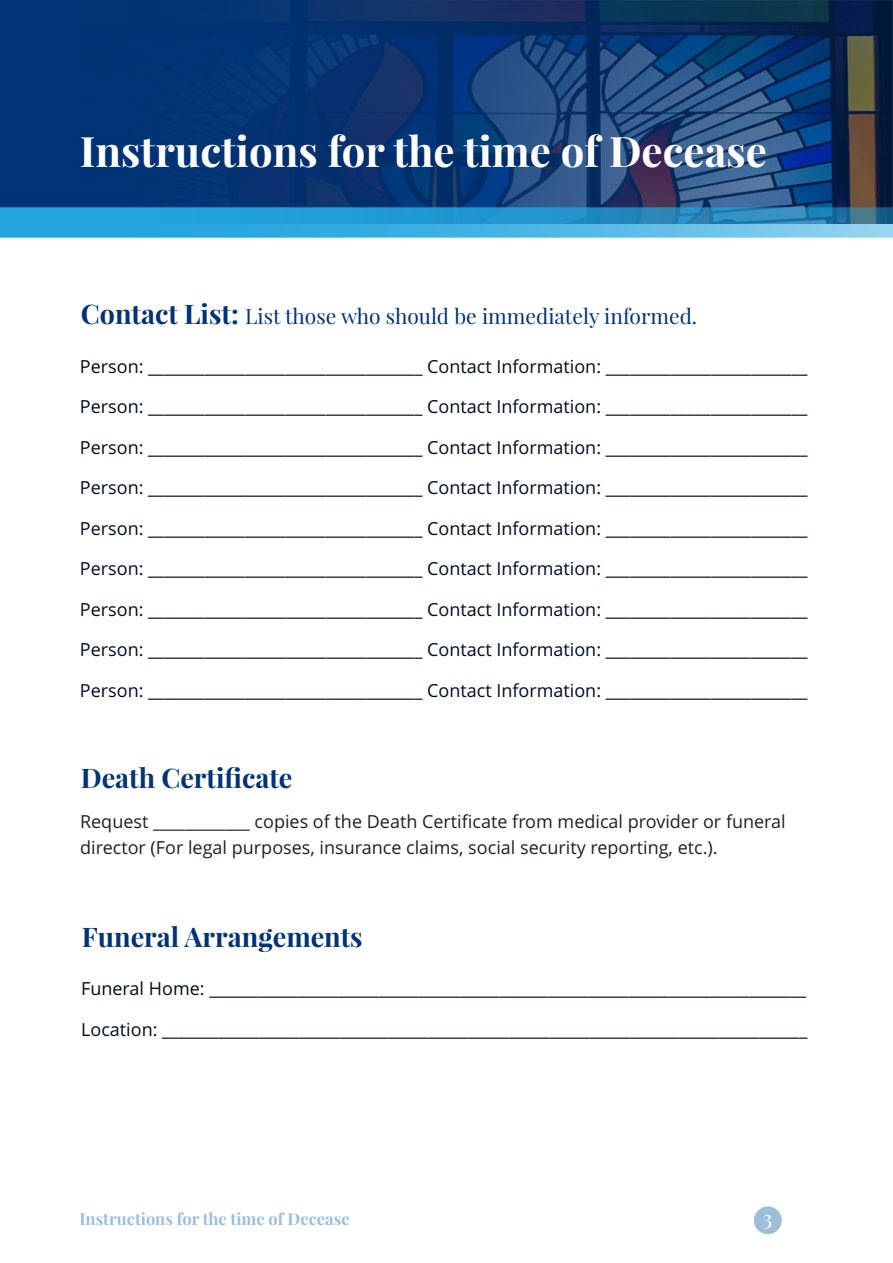
<style>
.page{position:relative;width:893px;height:1263px;background:#fff}
.page>*{position:absolute;margin:0;border:0;box-sizing:border-box;transform-origin:0 0}
.t1{font:700 42px "Playfair Display";color:#fff}
.t2{font:700 27px "Playfair Display";color:#003375}
.t3{font:21.15px "Playfair Display";color:#fff}
.t4{font:21px "Playfair Display";color:#003375}
.t5{font:18px "Open Sans";color:#000d20}
.t6{font:18px/25.5px "Open Sans";color:#231f20}
.t7{font:700 16.5px "Playfair Display";color:#9bbeda}
.s1{font-weight:700;font-size:27px}
</style>
<div class="page">
<svg style="left:0;top:0;width:893px;height:207px;background:#0f3970"></svg>
<svg style="left:0;top:207px;width:893px;height:30px;background:#34a0d4"></svg>
<div style="left:754px;top:1206px;width:28px;height:28px;background:#9bbeda;border:1px solid #9bbeda;border-radius:50%"></div>
<h1 class="t1" style="left:80px;top:121px;width:689px">Instructions for the time of Decease</h1>
<p class="t4" style="left:81px;top:301px;width:618px"><span class="s1">Contact List:</span> List those who should be immediately informed.</p>
<p class="t5" style="left:80px;top:359px;width:729px">Person: __________________________________ Contact Information: _________________________</p>
<p class="t5" style="left:80px;top:399px;width:729px">Person: __________________________________ Contact Information: _________________________</p>
<p class="t5" style="left:80px;top:440px;width:729px">Person: __________________________________ Contact Information: _________________________</p>
<p class="t5" style="left:80px;top:480px;width:729px">Person: __________________________________ Contact Information: _________________________</p>
<p class="t5" style="left:80px;top:521px;width:729px">Person: __________________________________ Contact Information: _________________________</p>
<p class="t5" style="left:80px;top:561px;width:729px">Person: __________________________________ Contact Information: _________________________</p>
<p class="t5" style="left:80px;top:602px;width:729px">Person: __________________________________ Contact Information: _________________________</p>
<p class="t5" style="left:80px;top:642px;width:729px">Person: __________________________________ Contact Information: _________________________</p>
<p class="t5" style="left:80px;top:683px;width:729px">Person: __________________________________ Contact Information: _________________________</p>
<h2 class="t2" style="left:81px;top:759px;width:213px">Death Certificate</h2>
<p class="t6" style="left:80px;top:811px;width:707px">Request ____________ copies of the Death Certificate from medical provider or funeral director (For legal purposes, insurance claims, social security reporting, etc.).</p>
<h2 class="t2" style="left:82px;top:917px;width:282px">Funeral Arrangements</h2>
<p class="t5" style="left:81px;top:982px;width:726px">Funeral Home: __________________________________________________________________________</p>
<p class="t5" style="left:81px;top:1022px;width:728px">Location: ________________________________________________________________________________</p>
<p class="t7" style="left:79px;top:1207px;width:272px">Instructions for the time of Decease</p>
<p class="t3" style="left:763px;top:1203px;width:11px">3</p>
</div>
